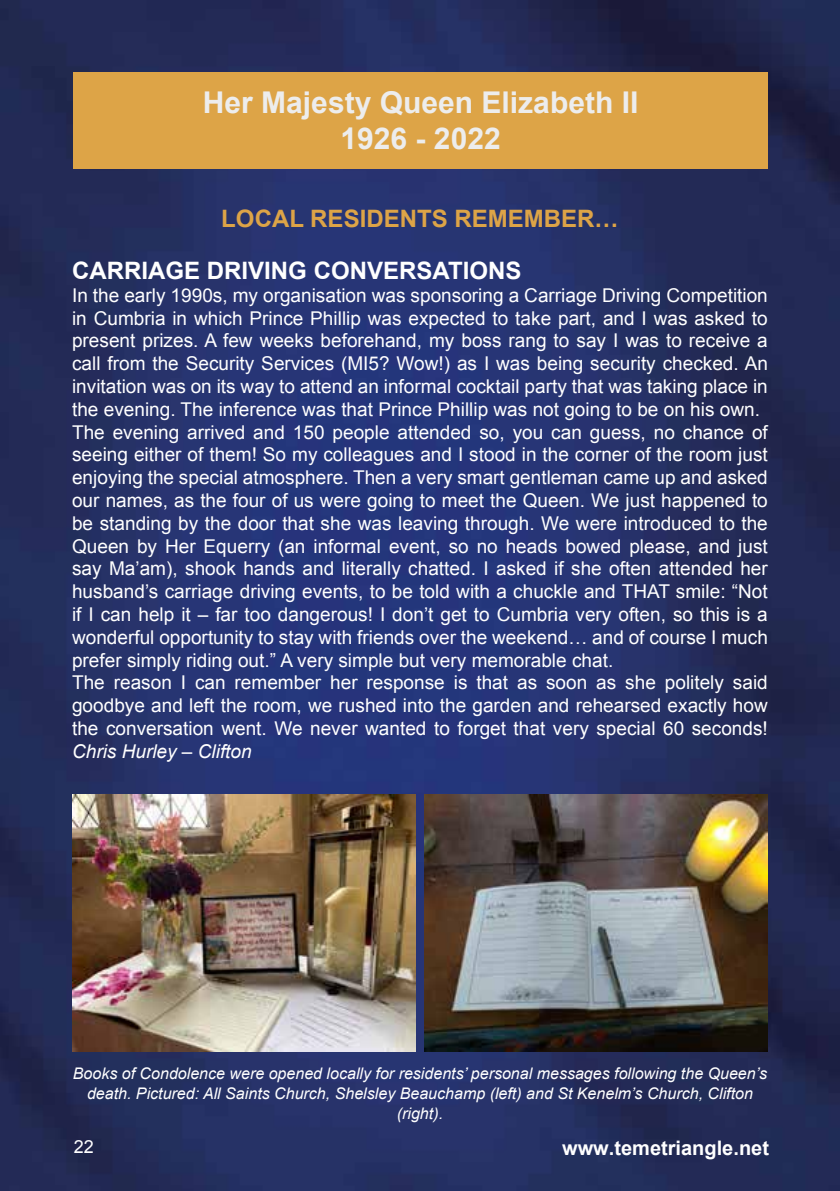
<style>
.page{position:relative;width:840px;height:1191px;background:#fff}
.page>*{position:absolute;margin:0;border:0;box-sizing:border-box;transform-origin:0 0}
.t1{font:700 30px/36px "Arial";color:#ededed;text-align:center}
.t2{font:700 24px "Arial";color:#fff}
.t3{font:700 24px "Arial";color:#dda447}
.t4{font:700 20px "Arial";color:#fff}
.t5{font:19px/22.8px "Arial";color:#fff}
.t6{font:italic 19px "Arial";color:#fff}
.t7{font:18px "Arial";color:#fff}
.t8{font:italic 16px/20px "Arial";color:#fff;text-align:center}
</style>
<div class="page">
<img style="left:0;top:0;width:839px;height:1191px">
<img style="left:72px;top:794px;width:343px;height:257px">
<img style="left:424px;top:794px;width:343px;height:257px">
<div style="left:73px;top:72px;width:694px;height:96px;background:#dda447"></div>
<h1 class="t1" style="left:203px;top:86px;width:437px">Her Majesty Queen Elizabeth II<br>1926 - 2022</h1>
<p class="t3" style="left:221px;top:203px;width:398px">LOCAL RESIDENTS REMEMBER…</p>
<p class="t2" style="left:72px;top:255px;width:450px">CARRIAGE DRIVING CONVERSATIONS</p>
<p class="t5" style="left:72px;top:284px;width:697px">In the early 1990s, my organisation was sponsoring a Carriage Driving Competition in Cumbria in which Prince Phillip was expected to take part, and I was asked to present prizes. A few weeks beforehand, my boss rang to say I was to receive a call from the Security Services (MI5? Wow!) as I was being security checked. An invitation was on its way to attend an informal cocktail party that was taking place in the evening. The inference was that Prince Phillip was not going to be on his own.<br>The evening arrived and 150 people attended so, you can guess, no chance of seeing either of them! So my colleagues and I stood in the corner of the room just enjoying the special atmosphere. Then a very smart gentleman came up and asked our names, as the four of us were going to meet the Queen. We just happened to be standing by the door that she was leaving through. We were introduced to the Queen by Her Equerry (an informal event, so no heads bowed please, and just say Ma’am), shook hands and literally chatted. I asked if she often attended her husband’s carriage driving events, to be told with a chuckle and THAT smile: “Not if I can help it – far too dangerous! I don’t get to Cumbria very often, so this is a wonderful opportunity to stay with friends over the weekend… and of course I much prefer simply riding out.” A very simple but very memorable chat.<br>The reason I can remember her response is that as soon as she politely said goodbye and left the room, we rushed into the garden and rehearsed exactly how the conversation went. We never wanted to forget that very special 60 seconds!</p>
<p class="t6" style="left:72px;top:739px;width:181px">Chris Hurley – Clifton</p>
<p class="t8" style="left:73px;top:1063px;width:695px">Books of Condolence were opened locally for residents’ personal messages following the Queen’s death. Pictured: All Saints Church, Shelsley Beauchamp (left) and St Kenelm’s Church, Clifton (right).</p>
<p class="t7" style="left:74px;top:1135px;width:22px">22</p>
<p class="t4" style="left:561px;top:1134px;width:208px">www.temetriangle.net</p>
</div>
